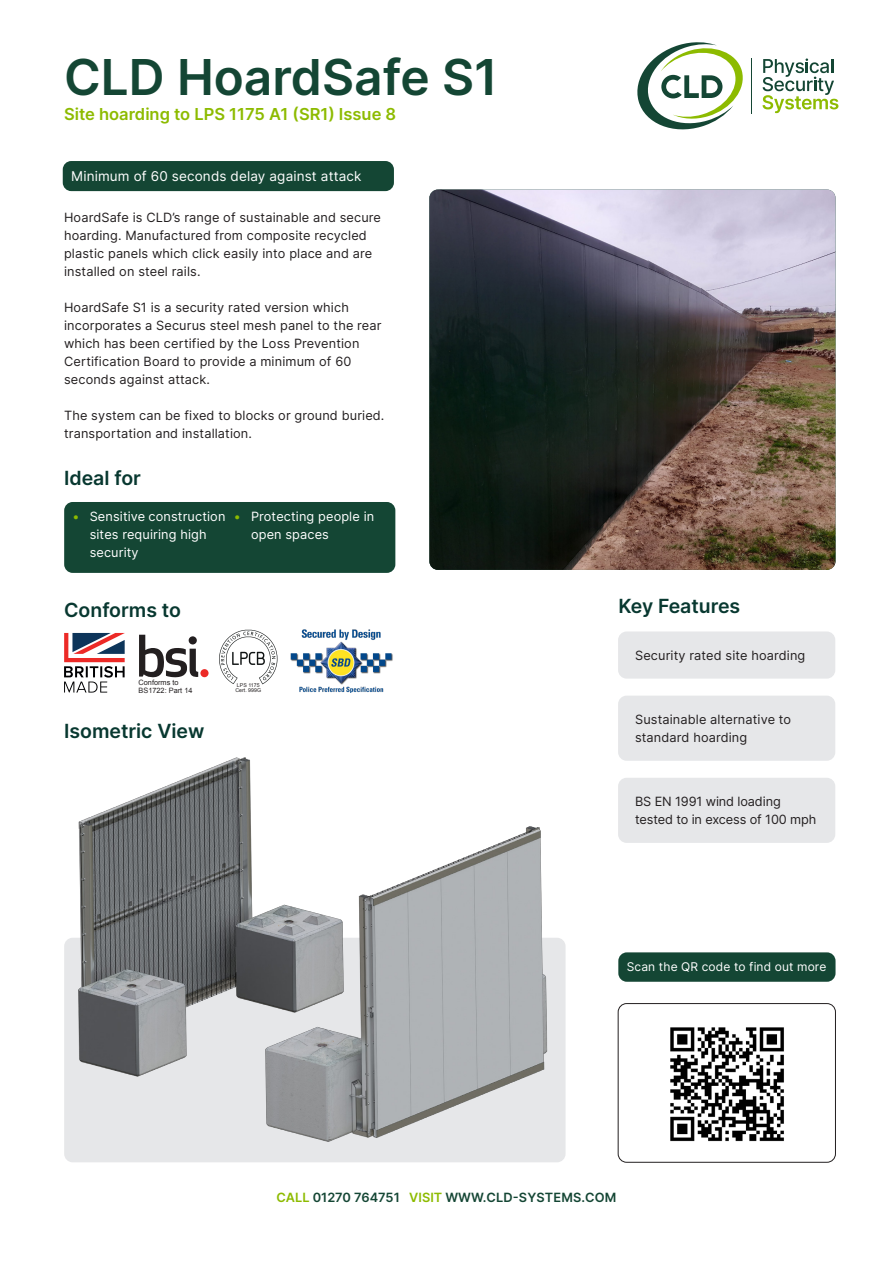
<style>
.page{position:relative;width:893px;height:1263px;background:#fff}
.page>*{position:absolute;margin:0;border:0;box-sizing:border-box;transform-origin:0 0}
.Heading_-_INTER{font:600 49.5px "Inter";color:#144634}
.Section_Header_-_INT{font:600 19.5px "Inter";color:#083830}
.Subheading_-_INTER_S{font:600 16.5px "Inter";color:#8dbb00}
.Body_-_INTER_LIGHT{font:13.5px "Inter";letter-spacing:.01em;color:#fff}
.Body_-_INTER_LIGHT-2{font:12.75px/18px "Inter";letter-spacing:.01em;color:#231f20}
.t1{font:12.75px/18px "Inter";letter-spacing:.01em;color:#fff}
.Body_-_INTER_LIGHT-3{font:12.75px/18px "Inter";letter-spacing:-.01em;color:#231f20}
.t2{font:600 12.75px "Inter";color:#144634}
.Body_-_INTER_LIGHT-4{font:12px "Inter";letter-spacing:.01em;color:#fff}
.t3{font:7.35px/7.4px "Arial";color:#231f20}
.t4{font:5.25px "Arial";color:#231f20}
.s1{font-weight:600;color:#8dbb00}
.s2{color:#8dbb00}
</style>
<div class="page">
<svg style="left:762px;top:58px;width:76px;height:55px"></svg>
<hr style="left:751px;top:58px;width:1px;height:56px;background:#144634">
<svg style="left:637px;top:42px;width:106px;height:88px"></svg>
<div style="left:64px;top:938px;width:502px;height:224px;background:#e6e7e9;border-radius:9px"></div>
<img style="left:429px;top:190px;width:406px;height:380px">
<div style="left:618px;top:1003px;width:217px;height:159px;border:1px solid #231f20;border-radius:9px"></div>
<img style="left:670px;top:1027px;width:114px;height:115px">
<div style="left:618px;top:952px;width:217px;height:30px;background:#144634;border-radius:9px"></div>
<div style="left:618px;top:631px;width:217px;height:48px;background:#e6e7e9;border-radius:9px"></div>
<div style="left:618px;top:696px;width:217px;height:65px;background:#e6e7e9;border-radius:9px"></div>
<div style="left:618px;top:778px;width:217px;height:65px;background:#e6e7e9;border-radius:9px"></div>
<img style="left:66px;top:757px;width:192px;height:320px">
<div style="left:63px;top:161px;width:331px;height:30px;background:#144634;border-radius:9px"></div>
<div style="left:64px;top:502px;width:331px;height:71px;background:#144634;border-radius:9px"></div>
<img style="left:258px;top:826px;width:290px;height:316px">
<svg style="left:64px;top:633px;width:61px;height:60px"></svg>
<svg style="left:139px;top:635px;width:59px;height:42px"></svg>
<div style="left:189px;top:636px;width:8px;height:8px;background:#231f20;border-radius:50%"></div>
<div style="left:200px;top:669px;width:9px;height:8px;background:#ec2a27;border-radius:50%"></div>
<img style="left:290px;top:629px;width:103px;height:64px">
<svg style="left:219px;top:629px;width:58px;height:55px"></svg>
<p class="Heading_-_INTER" style="left:64px;top:41px;width:435px">CLD HoardSafe S1</p>
<p class="Subheading_-_INTER_S" style="left:64px;top:102px;width:334px">Site hoarding to LPS 1175 A1 (SR1) Issue 8</p>
<p class="Body_-_INTER_LIGHT" style="left:71px;top:166px;width:292px">Minimum of 60 seconds delay against attack</p>
<p class="Body_-_INTER_LIGHT-2" style="left:64px;top:208px;width:318px">HoardSafe is CLD’s range of sustainable and secure hoarding. Manufactured from composite recycled plastic panels which click easily into place and are installed on steel rails.</p>
<p class="Body_-_INTER_LIGHT-2" style="left:64px;top:298px;width:319px">HoardSafe S1 is a security rated version which incorporates a Securus steel mesh panel to the rear which has been certified by the Loss Prevention Certification Board to provide a minimum of 60 seconds against attack.</p>
<p class="Body_-_INTER_LIGHT-2" style="left:64px;top:406px;width:322px">The system can be fixed to blocks or ground buried. transportation and installation.</p>
<p class="Section_Header_-_INT" style="left:64px;top:463px;width:78px">Ideal for</p>
<p class="t1" style="left:90px;top:507px;width:137px;text-indent:-17px"><span class="s1">•</span> Sensitive construction sites requiring high security</p>
<p class="t1" style="left:251px;top:507px;width:125px;text-indent:-17px"><span class="s1">•</span> Protecting people in open spaces</p>
<p class="Section_Header_-_INT" style="left:64px;top:596px;width:118px">Conforms to</p>
<p class="t3" style="left:139px;top:679px;width:55px">Conforms to<br>BS1722: Part 14</p>
<p class="t4" style="left:237px;top:682px;width:24px">LPS 1175</p>
<p class="t4" style="left:235px;top:687px;width:27px">Cert. 999G</p>
<p class="Section_Header_-_INT" style="left:64px;top:717px;width:142px">Isometric View</p>
<p class="Section_Header_-_INT" style="left:618px;top:592px;width:123px">Key Features</p>
<p class="Body_-_INTER_LIGHT-2" style="left:635px;top:646px;width:172px">Security rated site hoarding</p>
<p class="Body_-_INTER_LIGHT-2" style="left:635px;top:710px;width:158px">Sustainable alternative to standard hoarding</p>
<p class="Body_-_INTER_LIGHT-3" style="left:635px;top:792px;width:183px">BS EN 1991 wind loading tested to in excess of 100 mph</p>
<p class="Body_-_INTER_LIGHT-4" style="left:627px;top:958px;width:201px">Scan the QR code to find out more</p>
<p class="t2" style="left:277px;top:1188px;width:341px"><span class="s2">CALL</span> 01270 764751 <span class="s2">VISIT</span> WWW.CLD-SYSTEMS.COM</p>
</div>
